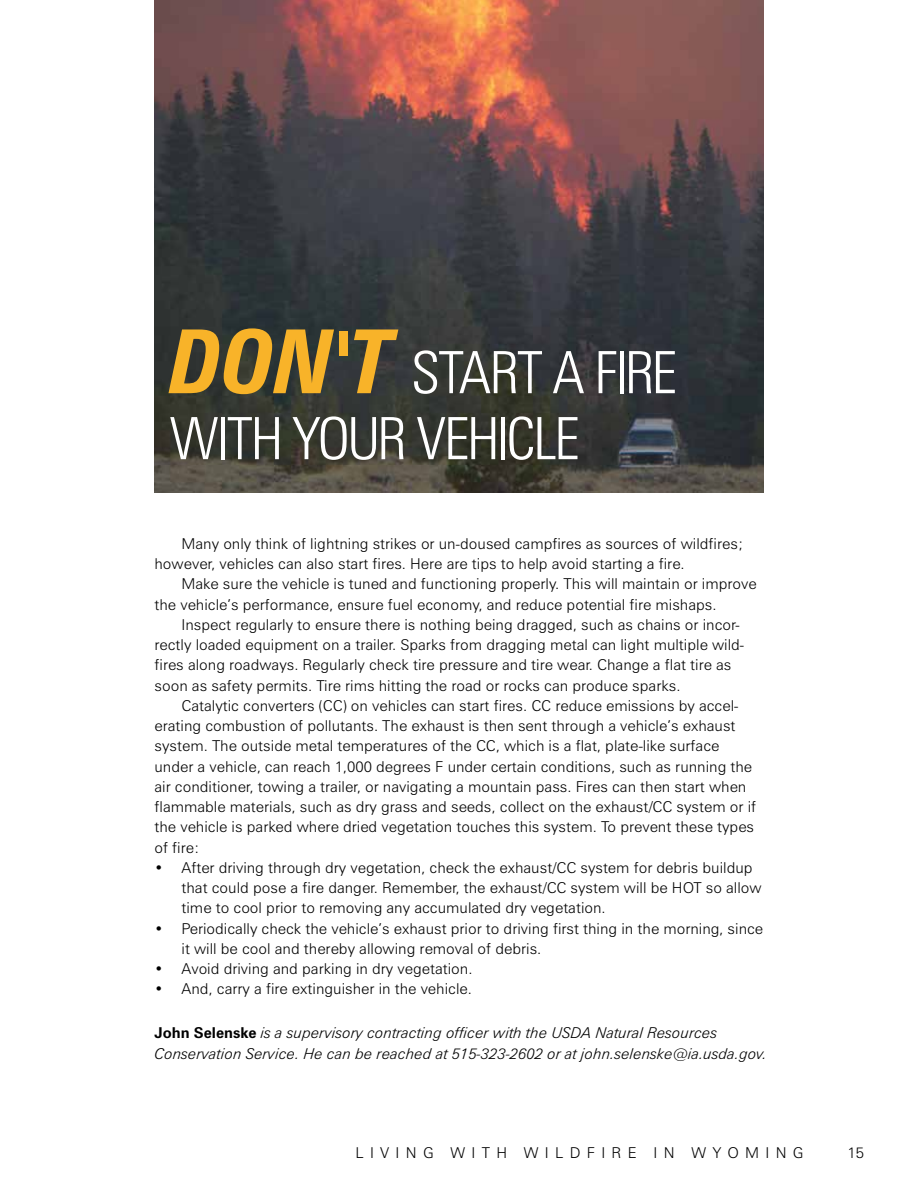
<style>
.page{position:relative;width:918px;height:1188px;background:#fff}
.page>*{position:absolute;margin:0;border:0;box-sizing:border-box;transform-origin:0 0}
.t1{font:300 condensed 58.5px/66px "Zurich BT";letter-spacing:-.04em;color:#fff}
.t2{font:300 15px/20.2px "Zurich BT";color:#000}
.t3{font:italic 300 15px/21px "Zurich BT";color:#000}
.s1{font-weight:700;font-style:italic;font-size:88.5px;color:#f8b329}
.s2{font-weight:700;font-style:normal}
</style>
<div class="page">
<img style="left:155px;top:0;width:608px;height:492px">
<h1 class="t1" style="left:170px;top:339px;width:509px"><span class="s1">DON'T</span> START A FIRE<br>WITH YOUR VEHICLE</h1>
<p class="t2" style="left:155px;top:533px;width:590px;text-indent:27px">Many only think of lightning strikes or un-doused campfires as sources of wildfires; however, vehicles can also start fires. Here are tips to help avoid starting a fire.</p>
<p class="t2" style="left:155px;top:574px;width:604px;text-indent:27px">Make sure the vehicle is tuned and functioning properly. This will maintain or improve the vehicle’s performance, ensure fuel economy, and reduce potential fire mishaps.</p>
<p class="t2" style="left:155px;top:614px;width:591px;text-indent:27px">Inspect regularly to ensure there is nothing being dragged, such as chains or incor&shy;rectly loaded equipment on a trailer. Sparks from dragging metal can light multiple wild&shy;fires along roadways. Regularly check tire pressure and tire wear. Change a flat tire as soon as safety permits. Tire rims hitting the road or rocks can produce sparks.</p>
<p class="t2" style="left:155px;top:695px;width:603px;text-indent:27px">Catalytic converters (CC) on vehicles can start fires. CC reduce emissions by accel&shy;erating combustion of pollutants. The exhaust is then sent through a vehicle’s exhaust system. The outside metal temperatures of the CC, which is a flat, plate-like surface under a vehicle, can reach 1,000 degrees F under certain conditions, such as running the air conditioner, towing a trailer, or navigating a mountain pass. Fires can then start when flammable materials, such as dry grass and seeds, collect on the exhaust/CC system or if the vehicle is parked where dried vegetation touches this system. To prevent these types of fire:</p>
<p class="t2" style="left:182px;top:857px;width:582px;text-indent:-27px">• After driving through dry vegetation, check the exhaust/CC system for debris buildup that could pose a fire danger. Remember, the exhaust/CC system will be HOT so allow time to cool prior to removing any accumulated dry vegetation.</p>
<p class="t2" style="left:182px;top:918px;width:583px;text-indent:-27px">• Periodically check the vehicle’s exhaust prior to driving first thing in the morning, since it will be cool and thereby allowing removal of debris.</p>
<p class="t2" style="left:155px;top:958px;width:319px">• Avoid driving and parking in dry vegetation.</p>
<p class="t2" style="left:155px;top:979px;width:319px">• And, carry a fire extinguisher in the vehicle.</p>
<p class="t3" style="left:155px;top:1022px;width:614px"><span class="s2">John Selenske</span> is a supervisory contracting officer with the USDA Natural Resources<br>Conservation Service. He can be reached at 515-323-2602 or at john.selenske@ia.usda.gov.</p>
<p class="t2" style="left:355px;top:1143px;width:110px">living with</p>
<p class="t2" style="left:524px;top:1143px;width:15px">wildfire</p>
<p class="t2" style="left:654px;top:1143px;width:11px">in</p>
<p class="t2" style="left:692px;top:1143px;width:17px">wyomin</p>
<p class="t2" style="left:793px;top:1143px;width:12px">g</p>
<p class="t2" style="left:847px;top:1143px;width:18px">15</p>
</div>
